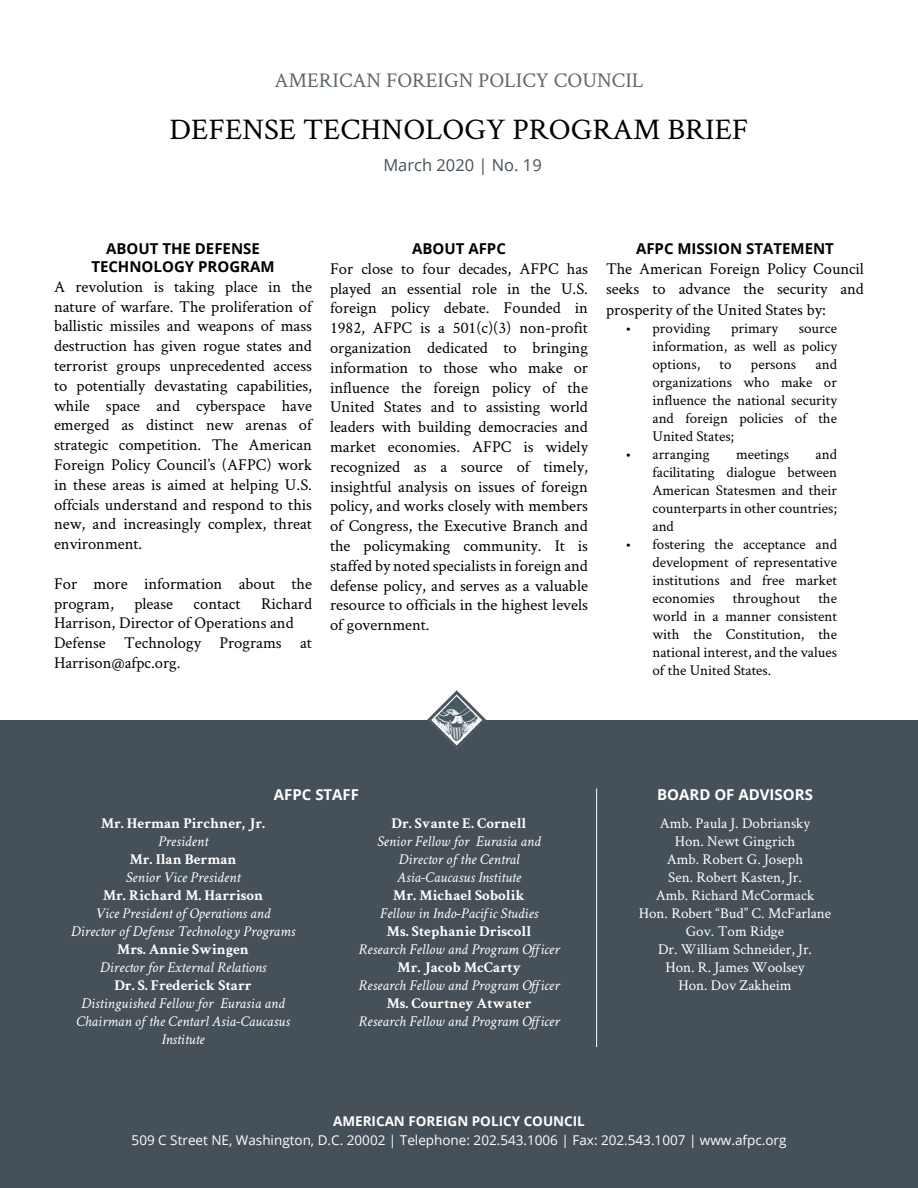
<style>
.page{position:relative;width:918px;height:1188px;background:#fff}
.page>*{position:absolute;margin:0;border:0;box-sizing:border-box;transform-origin:0 0}
.t1{font:30px "Crimson Text";color:#000}
.t2{font:21px "Crimson Text";color:#5b6771}
.t3{font:16.5px/19.8px "Crimson Text";color:#000;text-align:justify}
.t4{font:16.5px "Open Sans";color:#455058}
.t5{font:15px/18px "Crimson Text";color:#000;text-align:justify}
.t6{font:italic 15px/18px "Crimson Text";color:#fff;text-align:center}
.t7{font:15px/18px "Crimson Text";color:#fff;text-align:center}
.t8{font:700 15px "Crimson Text";color:#fff}
.t9{font:700 15px/18px "Open Sans";color:#000;text-align:center}
.t10{font:700 15px "Open Sans";color:#fff}
.t11{font:13.5px "Open Sans";color:#fff}
.t12{font:700 13.5px "Open Sans";color:#fff}
</style>
<div class="page">
<div style="left:0;top:720px;width:918px;height:468px;background:#455058"></div>
<svg style="left:427px;top:690px;width:59px;height:56px"></svg>
<img style="left:431px;top:695px;width:51px;height:50px">
<hr style="left:596px;top:788px;width:1px;height:259px;background:#fff">
<p class="t2" style="left:275px;top:66px;width:370px">AMERICAN FOREIGN POLICY COUNCIL</p>
<h1 class="t1" style="left:169px;top:109px;width:581px">DEFENSE TECHNOLOGY PROGRAM BRIEF</h1>
<p class="t4" style="left:383px;top:154px;width:160px">March 2020 | No. 19</p>
<p class="t9" style="left:91px;top:239px;width:185px">ABOUT THE DEFENSE<br>TECHNOLOGY PROGRAM</p>
<p class="t3" style="left:54px;top:276px;width:260px">A revolution is taking place in the nature of warfare. The proliferation of ballistic missiles and weapons of mass destruction has given rogue states and terrorist groups unprecedented access to potentially devastating capabilities, while space and cyberspace have emerged as distinct new arenas of strategic competition. The American Foreign Policy Council’s (AFPC) work in these areas is aimed at helping U.S. offcials understand and respond to this new, and increasingly complex, threat environment.</p>
<p class="t3" style="left:54px;top:573px;width:260px;text-align:left">For more information about the program, please contact Richard<br>Harrison, Director of Operations and<br>Defense Technology Programs at<br>Harrison@afpc.org.</p>
<p class="t9" style="left:412px;top:239px;width:95px">ABOUT AFPC</p>
<p class="t3" style="left:330px;top:258px;width:260px">For close to four decades, AFPC has played an essential role in the U.S. foreign policy debate. Founded in 1982, AFPC is a 501(c)(3) non-profit organization dedicated to bringing information to those who make or influence the foreign policy of the United States and to assisting world leaders with building democracies and market economies. AFPC is widely recognized as a source of timely, insightful analysis on issues of foreign policy, and works closely with members of Congress, the Executive Branch and the policymaking community. It is staffed by noted specialists in foreign and defense policy, and serves as a valuable resource to officials in the highest levels of government.</p>
<p class="t9" style="left:636px;top:239px;width:199px">AFPC MISSION STATEMENT</p>
<p class="t3" style="left:606px;top:258px;width:260px">The American Foreign Policy Council seeks to advance the security and</p>
<p class="t3" style="left:606px;top:300px;width:221px">prosperity of the United States by:</p>
<p class="t5" style="left:626px;top:319px;width:86px">• providing</p>
<p class="t5" style="left:731px;top:319px;width:49px">primary</p>
<p class="t5" style="left:652px;top:319px;width:186px;text-indent:146px">source information, as well as policy options,</p>
<p class="t5" style="left:652px;top:355px;width:186px;text-indent:163px">and organizations who make or influence the national security and foreign policies of the United States;</p>
<p class="t5" style="left:626px;top:445px;width:86px">• arranging</p>
<p class="t5" style="left:736px;top:445px;width:55px">meetings</p>
<p class="t5" style="left:720px;top:355px;width:14px">to</p>
<p class="t5" style="left:751px;top:355px;width:47px">persons</p>
<p class="t5" style="left:652px;top:445px;width:186px;text-indent:163px">and facilitating dialogue between American Statesmen and their counterparts in other countries; and</p>
<p class="t5" style="left:652px;top:535px;width:186px;text-indent:-27px">• fostering the acceptance and development of representative institutions and free market economies throughout the world in a manner consistent with the Constitution, the national interest, and the values of the United States.</p>
<p class="t10" style="left:274px;top:784px;width:87px">AFPC STAFF</p>
<p class="t8" style="left:101px;top:814px;width:166px">Mr. Herman Pirchner, Jr.</p>
<p class="t6" style="left:158px;top:832px;width:51px">President</p>
<p class="t8" style="left:129px;top:850px;width:109px">Mr. Ilan Berman</p>
<p class="t6" style="left:126px;top:868px;width:116px">Senior Vice President</p>
<p class="t8" style="left:103px;top:886px;width:162px">Mr. Richard M. Harrison</p>
<p class="t6" style="left:71px;top:904px;width:226px">Vice President of Operations and<br>Director of Defense Technology Programs</p>
<p class="t8" style="left:117px;top:940px;width:134px">Mrs. Annie Swingen</p>
<p class="t6" style="left:100px;top:958px;width:168px">Director for External Relations</p>
<p class="t8" style="left:114px;top:976px;width:139px">Dr. S. Frederick Starr</p>
<p class="t6" style="left:76px;top:994px;width:215px">Distinguished Fellow for Eurasia and<br>Chairman of the Centarl Asia-Caucasus<br>Institute</p>
<p class="t8" style="left:391px;top:814px;width:137px">Dr. Svante E. Cornell</p>
<p class="t6" style="left:377px;top:832px;width:165px">Senior Fellow for Eurasia and<br>Director of the Central<br>Asia-Caucasus Institute</p>
<p class="t8" style="left:393px;top:886px;width:134px">Mr. Michael Sobolik</p>
<p class="t6" style="left:380px;top:904px;width:160px">Fellow in Indo-Pacific Studies</p>
<p class="t8" style="left:387px;top:922px;width:146px">Ms. Stephanie Driscoll</p>
<p class="t6" style="left:358px;top:940px;width:203px">Research Fellow and Program Officer</p>
<p class="t8" style="left:397px;top:958px;width:125px">Mr. Jacob McCarty</p>
<p class="t6" style="left:358px;top:976px;width:203px">Research Fellow and Program Officer</p>
<p class="t8" style="left:386px;top:994px;width:147px">Ms. Courtney Atwater</p>
<p class="t6" style="left:358px;top:1012px;width:203px">Research Fellow and Program Officer</p>
<p class="t12" style="left:333px;top:1111px;width:253px">AMERICAN FOREIGN POLICY COUNCIL</p>
<p class="t10" style="left:657px;top:784px;width:157px">BOARD OF ADVISORS</p>
<p class="t7" style="left:639px;top:814px;width:194px">Amb. Paula J. Dobriansky<br>Hon. Newt Gingrich<br>Amb. Robert G. Joseph<br>Sen. Robert Kasten, Jr.<br>Amb. Richard McCormack<br>Hon. Robert “Bud” C. McFarlane<br>Gov. Tom Ridge<br>Dr. William Schneider, Jr.<br>Hon. R. James Woolsey<br>Hon. Dov Zakheim</p>
<p class="t11" style="left:132px;top:1131px;width:656px">509 C Street NE, Washington, D.C. 20002 | Telephone: 202.543.1006 | Fax: 202.543.1007 | www.afpc.org</p>
</div>
